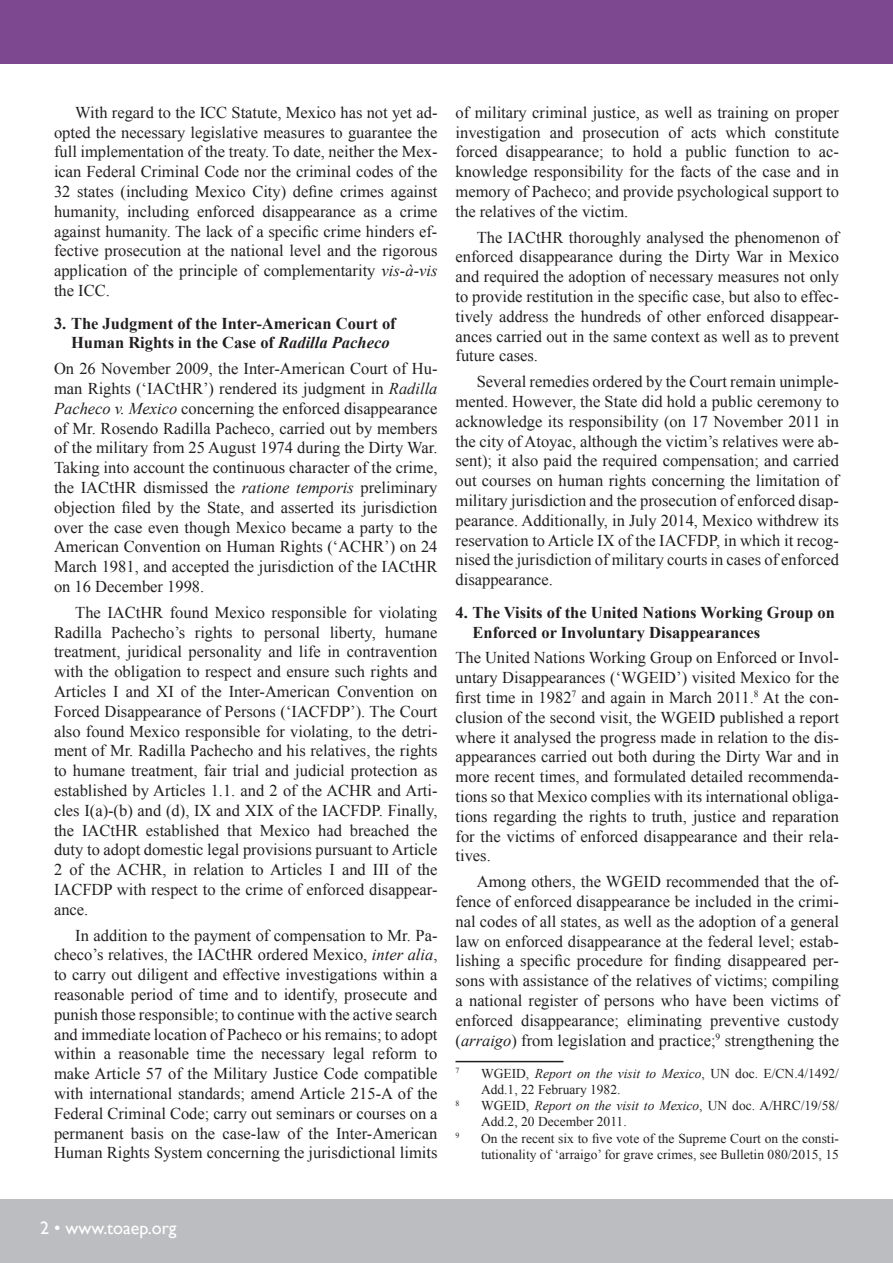
<style>
.page{position:relative;width:893px;height:1263px;background:#fff}
.page>*{position:absolute;margin:0;border:0;box-sizing:border-box;transform-origin:0 0}
.t1{font:18px "Gill Sans";color:#fff}
.t2{font:16.5px/19.8px "Times New Roman";color:#231f20;text-align:justify}
.t3{font:700 16.5px/19.8px "Times New Roman";color:#231f20}
.t4{font:13.5px/16.2px "Times New Roman";color:#231f20}
.t5{font:7.8px "Times New Roman";color:#231f20}
.s1{font-style:italic}
</style>
<div class="page">
<div style="left:0;top:1199px;width:893px;height:64px;background:#bcbdc0"></div>
<div style="left:0;top:0;width:893px;height:64px;background:#7e4890"></div>
<hr style="left:455px;top:1061px;width:108px;height:1px;background:#231f20">
<p class="t2" style="left:54px;top:102px;width:385px;text-indent:21px">With regard to the ICC Statute, Mexico has not yet ad&shy;opted the necessary legislative measures to guarantee the full implementation of the treaty. To date, neither the Mex&shy;ican Federal Criminal Code nor the criminal codes of the 32 states (including Mexico City) define crimes against humanity, including enforced disappearance as a crime against humanity. The lack of a specific crime hinders ef&shy;fective prosecution at the national level and the rigorous application of the principle of complementarity <span class="s1">vis-à-vis </span>the ICC.</p>
<p class="t3" style="left:71px;top:313px;width:326px;text-indent:-17px">3. The Judgment of the Inter-American Court of<br>Human Rights in the Case of <span class="s1">Radilla Pacheco</span></p>
<p class="t2" style="left:54px;top:358px;width:385px">On 26 November 2009, the Inter-American Court of Hu&shy;man Rights (‘IACtHR’) rendered its judgment in <span class="s1">Radilla Pacheco v. Mexico</span> concerning the enforced disappearance of Mr. Rosendo Radilla Pacheco, carried out by members of the military from 25 August 1974 during the Dirty War.<br>Taking into account the continuous character of the crime, the IACtHR dismissed the <span class="s1">ratione temporis</span> preliminary objection filed by the State, and asserted its jurisdiction over the case even though Mexico became a party to the American Convention on Human Rights (‘ACHR’) on 24<br>March 1981, and accepted the jurisdiction of the IACtHR on 16 December 1998.</p>
<p class="t2" style="left:54px;top:602px;width:385px;text-indent:21px">The IACtHR found Mexico responsible for violating Radilla Pachecho’s rights to personal liberty, humane treatment, juridical personality and life in contravention with the obligation to respect and ensure such rights and Articles I and XI of the Inter-American Convention on Forced Disappearance of Persons (‘IACFDP’). The Court also found Mexico responsible for violating, to the detri&shy;ment of Mr. Radilla Pachecho and his relatives, the rights to humane treatment, fair trial and judicial protection as established by Articles 1.1. and 2 of the ACHR and Arti&shy;cles I(a)-(b) and (d), IX and XIX of the IACFDP. Finally, the IACtHR established that Mexico had breached the duty to adopt domestic legal provisions pursuant to Article 2 of the ACHR, in relation to Articles I and III of the IACFDP with respect to the crime of enforced disappear&shy;ance.</p>
<p class="t2" style="left:54px;top:925px;width:385px;text-indent:21px">In addition to the payment of compensation to Mr. Pa&shy;checo’s relatives, the IACtHR ordered Mexico, <span class="s1">inter alia</span>, to carry out diligent and effective investigations within a reasonable period of time and to identify, prosecute and punish those responsible; to continue with the active search and immediate location of Pacheco or his remains; to adopt within a reasonable time the necessary legal reform to make Article 57 of the Military Justice Code compatible with international standards; amend Article 215-A of the Federal Criminal Code; carry out seminars or courses on a permanent basis on the case-law of the Inter-American Human Rights System concerning the jurisdictional limits</p>
<p class="t2" style="left:455px;top:102px;width:385px">of military criminal justice, as well as training on proper investigation and prosecution of acts which constitute forced disappearance; to hold a public function to ac&shy;knowledge responsibility for the facts of the case and in memory of Pacheco; and provide psychological support to the relatives of the victim.</p>
<p class="t2" style="left:455px;top:227px;width:385px;text-indent:21px">The IACtHR thoroughly analysed the phenomenon of enforced disappearance during the Dirty War in Mexico and required the adoption of necessary measures not only to provide restitution in the specific case, but also to effec&shy;tively address the hundreds of other enforced disappear&shy;ances carried out in the same context as well as to prevent future cases.</p>
<p class="t2" style="left:455px;top:371px;width:385px;text-indent:21px">Several remedies ordered by the Court remain unimple&shy;mented. However, the State did hold a public ceremony to acknowledge its responsibility (on 17 November 2011 in the city of Atoyac, although the victim’s relatives were ab&shy;sent); it also paid the required compensation; and carried out courses on human rights concerning the limitation of military jurisdiction and the prosecution of enforced disap&shy;pearance. Additionally, in July 2014, Mexico withdrew its reservation to Article IX of the IACFDP, in which it recog&shy;nised the jurisdiction of military courts in cases of enforced disappearance.</p>
<p class="t3" style="left:472px;top:602px;width:364px;text-indent:-17px">4. The Visits of the United Nations Working Group on<br>Enforced or Involuntary Disappearances</p>
<p class="t2" style="left:455px;top:648px;width:385px">The United Nations Working Group on Enforced or Invol&shy;untary Disappearances (‘WGEID’) visited Mexico for the first time in 1982<sup>7</sup> and again in March 2011.<sup>8</sup> At the con&shy;clusion of the second visit, the WGEID published a report where it analysed the progress made in relation to the dis&shy;appearances carried out both during the Dirty War and in more recent times, and formulated detailed recommenda&shy;tions so that Mexico complies with its international obliga&shy;tions regarding the rights to truth, justice and reparation for the victims of enforced disappearance and their rela&shy;tives.</p>
<p class="t2" style="left:455px;top:871px;width:385px;text-indent:21px">Among others, the WGEID recommended that the of&shy;fence of enforced disappearance be included in the crimi&shy;nal codes of all states, as well as the adoption of a general law on enforced disappearance at the federal level; estab&shy;lishing a specific procedure for finding disappeared per&shy;sons with assistance of the relatives of victims; compiling a national register of persons who have been victims of enforced disappearance; eliminating preventive custody (<span class="s1">arraigo</span>) from legislation and practice;<sup>9</sup> strengthening the</p>
<p class="t5" style="left:455px;top:1065px;width:5px">7</p>
<p class="t4" style="left:481px;top:1065px;width:359px">WGEID, <span class="s1">Report on the visit to Mexico</span>, UN doc. E/CN.4/1492/<br>Add.1, 22 February 1982.</p>
<p class="t5" style="left:455px;top:1098px;width:5px">8</p>
<p class="t4" style="left:481px;top:1097px;width:359px">WGEID, <span class="s1">Report on the visit to Mexico</span>, UN doc. A/HRC/19/58/<br>Add.2, 20 December 2011.</p>
<p class="t5" style="left:455px;top:1130px;width:5px">9</p>
<p class="t4" style="left:481px;top:1130px;width:359px">On the recent six to five vote of the Supreme Court on the consti&shy;tutionality of ‘arraigo’ for grave crimes, see Bulletin 080/2015, 15</p>
<p class="t1" style="left:40px;top:1218px;width:138px">2 • www.toaep.org</p>
</div>
